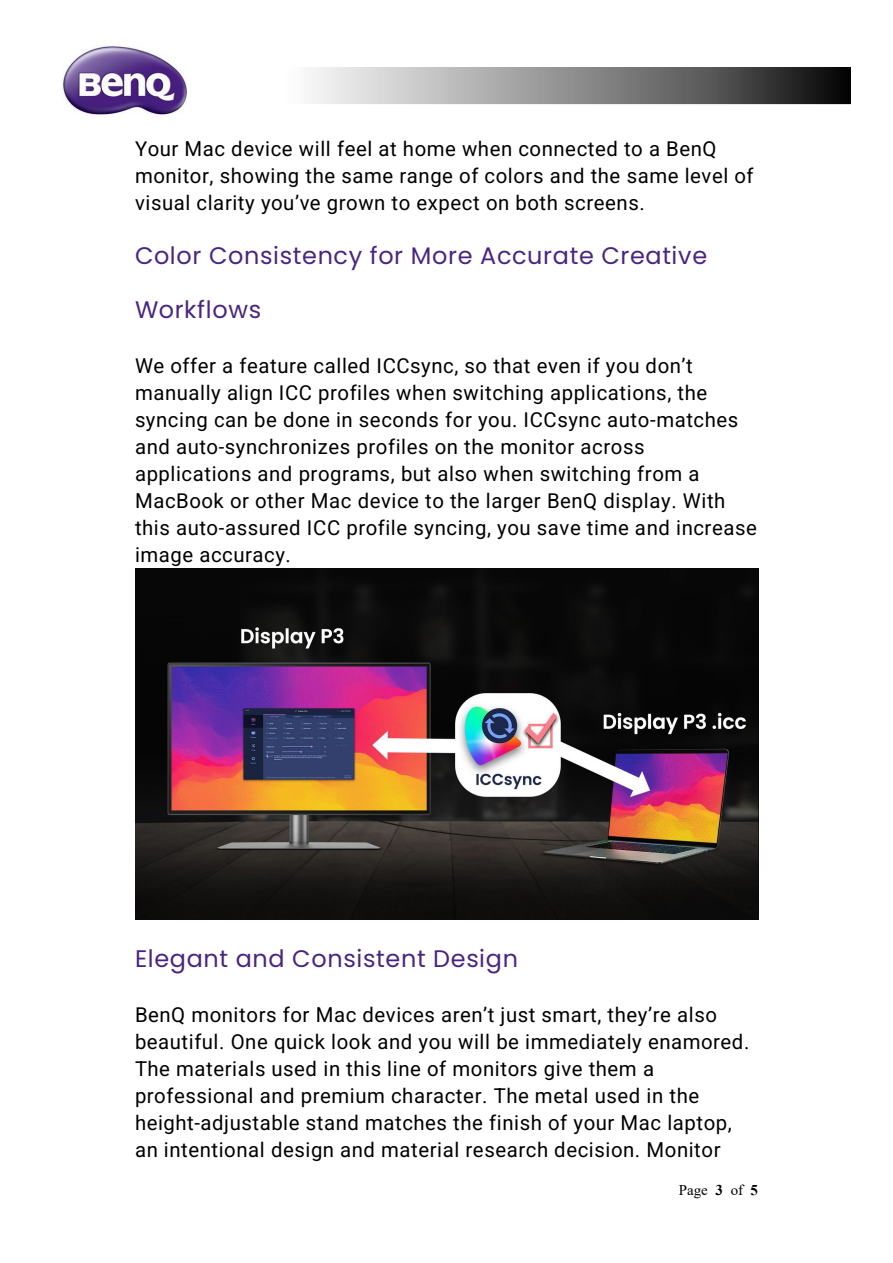
<style>
.page{position:relative;width:893px;height:1263px;background:#fff}
.page>*{position:absolute;margin:0;border:0;box-sizing:border-box;transform-origin:0 0}
.t1{font:24px "Poppins";letter-spacing:.025em;color:#492582}
.t2{font:20.4px/27px "Roboto";letter-spacing:.025em;color:#000}
.t3{font:15px "Times New Roman";color:#000}
.s1{font-weight:700}
</style>
<div class="page">
<img style="left:313px;top:68px;width:538px;height:37px">
<img style="left:63px;top:46px;width:124px;height:68px">
<img style="left:135px;top:568px;width:624px;height:351px">
<p class="t2" style="left:135px;top:134px;width:620px">Your Mac device will feel at home when connected to a BenQ monitor, showing the same range of colors and the same level of visual clarity you’ve grown to expect on both screens.</p>
<p class="t1" style="left:135px;top:242px;width:574px">Color Consistency for More Accurate Creative</p>
<p class="t1" style="left:135px;top:296px;width:128px">Workflows</p>
<p class="t2" style="left:135px;top:351px;width:623px">We offer a feature called ICCsync, so that even if you don’t manually align ICC profiles when switching applications, the syncing can be done in seconds for you. ICCsync auto-matches and auto-synchronizes profiles on the monitor across applications and programs, but also when switching from a MacBook or other Mac device to the larger BenQ display. With this auto-assured ICC profile syncing, you save time and increase image accuracy.</p>
<p class="t1" style="left:135px;top:945px;width:384px">Elegant and Consistent Design</p>
<p class="t2" style="left:135px;top:1001px;width:616px">BenQ monitors for Mac devices aren’t just smart, they’re also beautiful. One quick look and you will be immediately enamored.<br>The materials used in this line of monitors give them a professional and premium character. The metal used in the height-adjustable stand matches the finish of your Mac laptop, an intentional design and material research decision. Monitor</p>
<p class="t3" style="left:679px;top:1179px;width:81px">Page <span class="s1">3</span> of <span class="s1">5</span></p>
</div>
